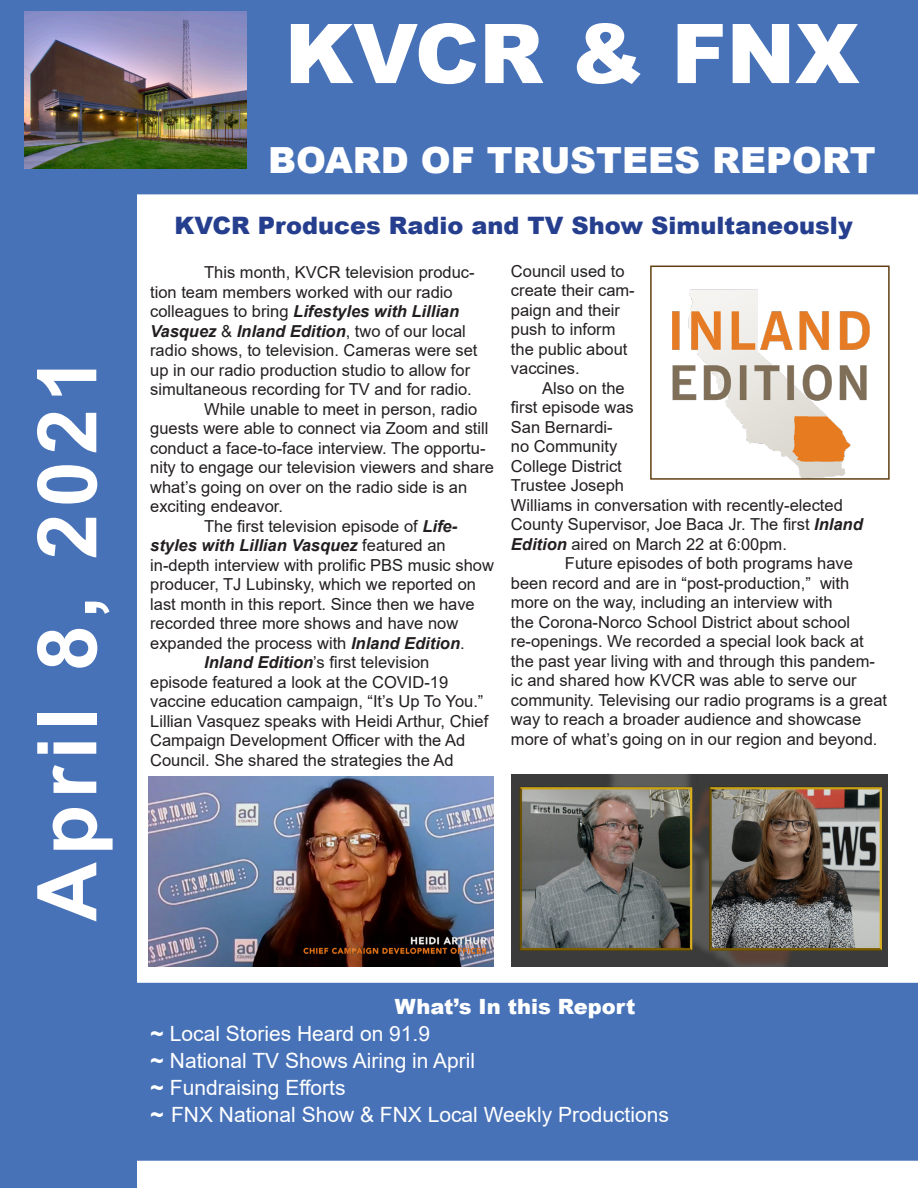
<style>
.page{position:relative;width:918px;height:1188px;background:#fff}
.page>*{position:absolute;margin:0;border:0;box-sizing:border-box;transform-origin:0 0}
.t1{font:700 82.5px "Arial";letter-spacing:.08em;color:#fff}
.t2{font:900 82.5px "Arial";color:#fff}
.t3{font:900 36px "Arial";color:#fff}
.t4{font:900 24px "Arial";color:#253f8e}
.t5{font:21px "Arial";color:#fff}
.t6{font:900 21px "Arial";color:#fff}
.t7{font:16.5px/19.5px "Arial";color:#231f20}
.s1{font-weight:700;font-style:italic}
.s2{font-weight:900}
</style>
<div class="page">
<div style="left:0;top:194px;width:137px;height:994px;background:#4872b8"></div>
<div style="left:0;top:0;width:918px;height:194px;background:#4872b8"></div>
<img style="left:25px;top:12px;width:221px;height:156px">
<div style="left:136px;top:983px;width:782px;height:178px;background:#4872b8"></div>
<img style="left:149px;top:777px;width:345px;height:189px">
<img style="left:512px;top:774px;width:376px;height:193px">
<img style="left:672px;top:289px;width:198px;height:188px">
<div style="left:650px;top:266px;width:240px;height:214px;border:2px solid #603f12"></div>
<p class="t1" style="left:9px;top:922px;width:567px;rotate:-90deg">April 8, 2021</p>
<p class="t2" style="left:285px;top:-6px;width:576px">KVCR &amp; FNX</p>
<p class="t3" style="left:268px;top:134px;width:609px">BOARD OF TRUSTEES REPORT</p>
<p class="t4" style="left:175px;top:208px;width:680px">KVCR Produces Radio and TV Show Simultaneously</p>
<p class="t7" style="left:150px;top:263px;width:329px;text-indent:54px">This month, KVCR television produc&shy;tion team members worked with our radio colleagues to bring <span class="s1">Lifestyles with Lillian Vasquez</span> &amp; <span class="s1">Inland Edition</span>, two of our local radio shows, to television. Cameras were set up in our radio production studio to allow for simultaneous recording for TV and for radio.</p>
<p class="t7" style="left:150px;top:399px;width:345px;text-indent:54px">While unable to meet in person, radio guests were able to connect via Zoom and still conduct a face-to-face interview. The opportu&shy;nity to engage our television viewers and share what’s going on over on the radio side is an exciting endeavor.</p>
<p class="t7" style="left:150px;top:516px;width:345px;text-indent:54px">The first television episode of <span class="s1">Life&shy;styles with Lillian Vasquez</span> featured an in-depth interview with prolific PBS music show producer, TJ Lubinsky, which we reported on last month in this report. Since then we have recorded three more shows and have now expanded the process with <span class="s1">Inland Edition</span>.</p>
<p class="t7" style="left:150px;top:653px;width:340px;text-indent:54px"><span class="s1">Inland Edition</span>’s first television episode featured a look at the COVID-19 vaccine education campaign, “It’s Up To You.” Lillian Vasquez speaks with Heidi Arthur, Chief Campaign Development Officer with the Ad Council. She shared the strategies the Ad</p>
<p class="t7" style="left:511px;top:261px;width:115px">Council used to</p>
<p class="t7" style="left:511px;top:281px;width:125px">create their cam-</p>
<p class="t7" style="left:511px;top:300px;width:111px">paign and their</p>
<p class="t7" style="left:511px;top:320px;width:106px">push to inform</p>
<p class="t7" style="left:511px;top:339px;width:118px">the public about</p>
<p class="t7" style="left:511px;top:359px;width:70px">vaccines.</p>
<p class="t7" style="left:542px;top:378px;width:84px">Also on the</p>
<p class="t7" style="left:511px;top:398px;width:124px">first episode was</p>
<p class="t7" style="left:511px;top:417px;width:103px">San Bernardi-</p>
<p class="t7" style="left:511px;top:437px;width:108px">no Community</p>
<p class="t7" style="left:511px;top:456px;width:112px">College District</p>
<p class="t7" style="left:511px;top:476px;width:115px">Trustee Joseph</p>
<p class="t7" style="left:511px;top:495px;width:333px">Williams in conversation with recently-elected</p>
<p class="t7" style="left:511px;top:515px;width:353px">County Supervisor, Joe Baca Jr. The first <span class="s1">Inland</span></p>
<p class="t7" style="left:511px;top:534px;width:278px"><span class="s1">Edition</span> aired on March 22 at 6:00pm.</p>
<p class="t7" style="left:511px;top:554px;width:378px;text-indent:54px">Future episodes of both programs have been record and are in “post-production,” with more on the way, including an interview with<br>the Corona-Norco School District about school re-openings. We recorded a special look back at the past year living with and through this pandem&shy;ic and shared how KVCR was able to serve our community. Televising our radio programs is a great way to reach a broader audience and showcase more of what’s going on in our region and beyond.</p>
<p class="t6" style="left:395px;top:992px;width:242px">What’s In this Report</p>
<p class="t5" style="left:150px;top:1019px;width:281px"><span class="s2">~</span> Local Stories Heard on 91.9</p>
<p class="t5" style="left:150px;top:1046px;width:327px"><span class="s2">~</span> National TV Shows Airing in April</p>
<p class="t5" style="left:150px;top:1073px;width:197px"><span class="s2">~</span> Fundraising Efforts</p>
<p class="t5" style="left:150px;top:1100px;width:520px"><span class="s2">~</span> FNX National Show &amp; FNX Local Weekly Productions</p>
</div>
